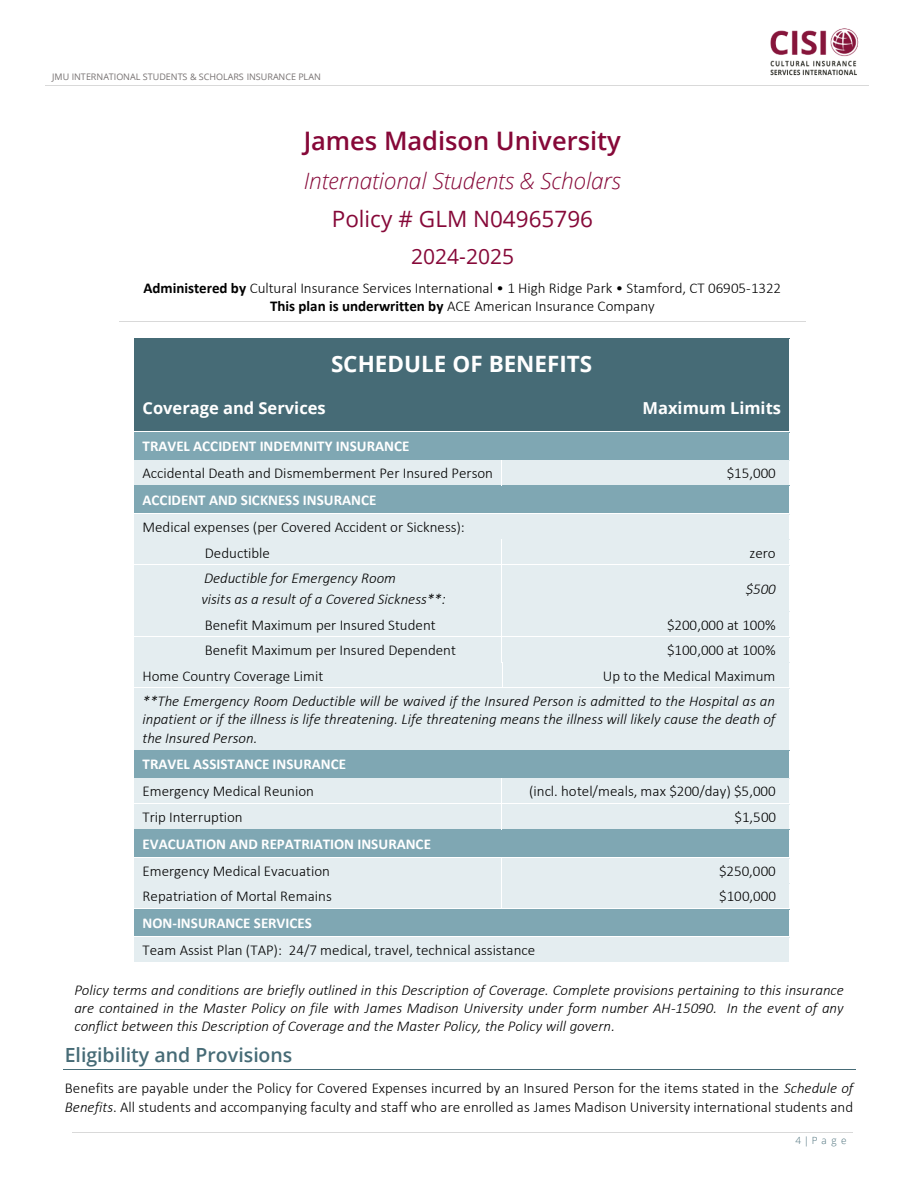
<style>
.page{position:relative;width:918px;height:1188px;background:#fff}
.page>*{position:absolute;margin:0;border:0;box-sizing:border-box;transform-origin:0 0}
.t1{font:600 25.5px "Open Sans";color:#860838}
.t2{font:italic 300 22.5px "Open Sans";color:#860838}
.t3{font:22.5px "Open Sans";color:#860838}
.t4{font:700 22.5px "Open Sans";color:#fff}
.t5{font:21px "Open Sans";color:#860838}
.t6{font:600 19.5px "Open Sans";color:#466b76}
.t7{font:700 16.5px "Open Sans";color:#fff}
.t8{font:300 15px/18.3px "Calibri";color:#000;text-align:center}
.t9{font:italic 300 15px/18.3px "Calibri";color:#000;text-align:justify}
.t10{font:700 15px "Calibri";color:#fff}
.t11{font:300 9.9px "Open Sans";color:#466b76}
.t12{font:9px "Open Sans";color:#767171}
.s1{font-weight:700}
.s2{font-style:italic}
</style>
<div class="page">
<hr style="left:72px;top:1132px;width:781px;height:1px;background:#d9d9d9">
<hr style="left:120px;top:321px;width:686px;height:1px;background:#d9d9d9">
<hr style="left:63px;top:1069px;width:793px;height:1px;background:#466b76">
<div style="left:134px;top:339px;width:655px;height:46px;background:#466b76"></div>
<hr style="left:134px;top:339px;width:656px;height:1px;background:#466b76">
<div style="left:134px;top:385px;width:477px;height:46px;background:#466b76"></div>
<div style="left:611px;top:385px;width:178px;height:46px;background:#466b76"></div>
<div style="left:134px;top:432px;width:655px;height:28px;background:#7fa7b3"></div>
<hr style="left:612px;top:432px;width:178px;height:1px;background:#7fa7b3">
<div style="left:134px;top:461px;width:367px;height:24px;background:#e4edf0"></div>
<div style="left:502px;top:461px;width:287px;height:24px;background:#e4edf0"></div>
<hr style="left:502px;top:461px;width:288px;height:1px;background:#e4edf0">
<div style="left:134px;top:486px;width:655px;height:27px;background:#7fa7b3"></div>
<hr style="left:502px;top:486px;width:288px;height:1px;background:#7fa7b3">
<div style="left:134px;top:515px;width:655px;height:24px;background:#e4edf0"></div>
<hr style="left:134px;top:514px;width:656px;height:1px;background:#e4edf0">
<div style="left:134px;top:540px;width:367px;height:24px;background:#e4edf0"></div>
<div style="left:502px;top:540px;width:287px;height:24px;background:#e4edf0"></div>
<hr style="left:502px;top:540px;width:288px;height:1px;background:#e4edf0">
<div style="left:134px;top:565px;width:367px;height:46px;background:#e4edf0"></div>
<div style="left:502px;top:565px;width:287px;height:46px;background:#e4edf0"></div>
<hr style="left:502px;top:565px;width:288px;height:1px;background:#e4edf0">
<div style="left:134px;top:612px;width:367px;height:24px;background:#e4edf0"></div>
<div style="left:502px;top:612px;width:287px;height:24px;background:#e4edf0"></div>
<hr style="left:502px;top:612px;width:288px;height:1px;background:#e4edf0">
<div style="left:134px;top:638px;width:367px;height:24px;background:#e4edf0"></div>
<div style="left:502px;top:638px;width:287px;height:24px;background:#e4edf0"></div>
<hr style="left:134px;top:637px;width:367px;height:1px;background:#e4edf0">
<hr style="left:502px;top:637px;width:288px;height:1px;background:#e4edf0">
<div style="left:134px;top:663px;width:367px;height:24px;background:#e4edf0"></div>
<div style="left:502px;top:663px;width:287px;height:24px;background:#e4edf0"></div>
<hr style="left:503px;top:663px;width:287px;height:1px;background:#e4edf0">
<div style="left:134px;top:689px;width:655px;height:61px;background:#e4edf0"></div>
<hr style="left:134px;top:688px;width:368px;height:1px;background:#e4edf0">
<svg style="left:501px;top:611px;width:2px;height:78px"></svg>
<hr style="left:503px;top:688px;width:287px;height:1px;background:#e4edf0">
<div style="left:134px;top:750px;width:655px;height:28px;background:#7fa7b3"></div>
<hr style="left:134px;top:750px;width:656px;height:1px;background:#7fa7b3">
<div style="left:134px;top:779px;width:367px;height:24px;background:#e4edf0"></div>
<div style="left:502px;top:779px;width:287px;height:24px;background:#e4edf0"></div>
<hr style="left:502px;top:779px;width:288px;height:1px;background:#e4edf0">
<div style="left:134px;top:804px;width:367px;height:25px;background:#e4edf0"></div>
<div style="left:502px;top:804px;width:287px;height:25px;background:#e4edf0"></div>
<hr style="left:502px;top:804px;width:288px;height:1px;background:#e4edf0">
<div style="left:134px;top:830px;width:655px;height:27px;background:#7fa7b3"></div>
<hr style="left:502px;top:830px;width:288px;height:1px;background:#7fa7b3">
<div style="left:134px;top:859px;width:367px;height:24px;background:#e4edf0"></div>
<div style="left:502px;top:859px;width:287px;height:24px;background:#e4edf0"></div>
<hr style="left:134px;top:858px;width:367px;height:1px;background:#e4edf0">
<hr style="left:502px;top:858px;width:288px;height:1px;background:#e4edf0">
<div style="left:134px;top:884px;width:367px;height:24px;background:#e4edf0"></div>
<div style="left:502px;top:884px;width:287px;height:24px;background:#e4edf0"></div>
<hr style="left:502px;top:884px;width:288px;height:1px;background:#e4edf0">
<div style="left:134px;top:909px;width:655px;height:28px;background:#7fa7b3"></div>
<hr style="left:502px;top:909px;width:288px;height:1px;background:#7fa7b3">
<div style="left:134px;top:938px;width:655px;height:24px;background:#e4edf0"></div>
<hr style="left:134px;top:937px;width:656px;height:1px;background:#e4edf0">
<hr style="left:45px;top:86px;width:824px;height:1px;background:#d9d9d9">
<img style="left:770px;top:28px;width:89px;height:48px">
<p class="t12" style="left:52px;top:70px;width:270px">JMU INTERNATIONAL STUDENTS &amp; SCHOLARS INSURANCE PLAN</p>
<p class="t1" style="left:304px;top:123px;width:319px">James Madison University</p>
<p class="t2" style="left:304px;top:165px;width:319px">International Students &amp; Scholars</p>
<p class="t3" style="left:332px;top:203px;width:263px">Policy # GLM N04965796</p>
<p class="t5" style="left:411px;top:241px;width:104px">2024-2025</p>
<p class="t8" style="left:143px;top:280px;width:639px"><span class="s1">Administered by</span> Cultural Insurance Services International • 1 High Ridge Park • Stamford, CT 06905-1322<br><span class="s1">This plan is underwritten by</span> ACE American Insurance Company</p>
<p class="t4" style="left:331px;top:348px;width:263px">SCHEDULE OF BENEFITS</p>
<p class="t7" style="left:143px;top:397px;width:185px">Coverage and Services</p>
<p class="t7" style="left:643px;top:397px;width:140px">Maximum Limits</p>
<p class="t10" style="left:143px;top:440px;width:268px">TRAVEL ACCIDENT INDEMNITY INSURANCE</p>
<p class="t8" style="left:143px;top:465px;width:352px">Accidental Death and Dismemberment Per Insured Person</p>
<p class="t8" style="left:727px;top:465px;width:51px">$15,000</p>
<p class="t10" style="left:143px;top:494px;width:235px">ACCIDENT AND SICKNESS INSURANCE</p>
<p class="t8" style="left:143px;top:519px;width:324px">Medical expenses (per Covered Accident or Sickness):</p>
<p class="t8" style="left:205px;top:545px;width:67px">Deductible</p>
<p class="t8" style="left:749px;top:545px;width:28px">zero</p>
<p class="t9" style="left:204px;top:570px;width:193px">Deductible for Emergency Room</p>
<p class="t9" style="left:201px;top:591px;width:246px">visits as a result of a Covered Sickness**:</p>
<p class="t9" style="left:746px;top:581px;width:32px">$500</p>
<p class="t8" style="left:205px;top:617px;width:233px">Benefit Maximum per Insured Student</p>
<p class="t8" style="left:667px;top:617px;width:110px">$200,000 at 100%</p>
<p class="t8" style="left:205px;top:642px;width:253px">Benefit Maximum per Insured Dependent</p>
<p class="t8" style="left:667px;top:642px;width:110px">$100,000 at 100%</p>
<p class="t8" style="left:143px;top:668px;width:182px">Home Country Coverage Limit</p>
<p class="t8" style="left:603px;top:668px;width:174px">Up to the Medical Maximum</p>
<p class="t9" style="left:143px;top:693px;width:634px">**The Emergency Room Deductible will be waived if the Insured Person is admitted to the Hospital as an inpatient or if the illness is life threatening. Life threatening means the illness will likely cause the death of the Insured Person.</p>
<p class="t10" style="left:143px;top:758px;width:205px">TRAVEL ASSISTANCE INSURANCE</p>
<p class="t8" style="left:143px;top:783px;width:173px">Emergency Medical Reunion</p>
<p class="t8" style="left:529px;top:783px;width:248px">(incl. hotel/meals, max $200/day) $5,000</p>
<p class="t8" style="left:143px;top:809px;width:102px">Trip Interruption</p>
<p class="t8" style="left:735px;top:809px;width:43px">$1,500</p>
<p class="t10" style="left:143px;top:838px;width:290px">EVACUATION AND REPATRIATION INSURANCE</p>
<p class="t8" style="left:143px;top:863px;width:189px">Emergency Medical Evacuation</p>
<p class="t8" style="left:719px;top:863px;width:58px">$250,000</p>
<p class="t8" style="left:143px;top:888px;width:191px">Repatriation of Mortal Remains</p>
<p class="t8" style="left:719px;top:888px;width:58px">$100,000</p>
<p class="t10" style="left:143px;top:917px;width:171px">NON-INSURANCE SERVICES</p>
<p class="t8" style="left:143px;top:942px;width:394px">Team Assist Plan (TAP): 24/7 medical, travel, technical assistance</p>
<p class="t9" style="left:74px;top:982px;width:771px">Policy terms and conditions are briefly outlined in this Description of Coverage. Complete provisions pertaining to this insurance are contained in the Master Policy on file with James Madison University under form number AH-15090. In the event of any conflict between this Description of Coverage and the Master Policy, the Policy will govern.</p>
<h2 class="t6" style="left:65px;top:1041px;width:229px">Eligibility and Provisions</h2>
<p class="t8" style="left:65px;top:1081px;width:790px;text-align:left">Benefits are payable under the Policy for Covered Expenses incurred by an Insured Person for the items stated in the <span class="s2">Schedule of<br>Benefits</span>. All students and accompanying faculty and staff who are enrolled as James Madison University international students and</p>
<p class="t11" style="left:796px;top:1133px;width:52px">4| Page</p>
</div>
